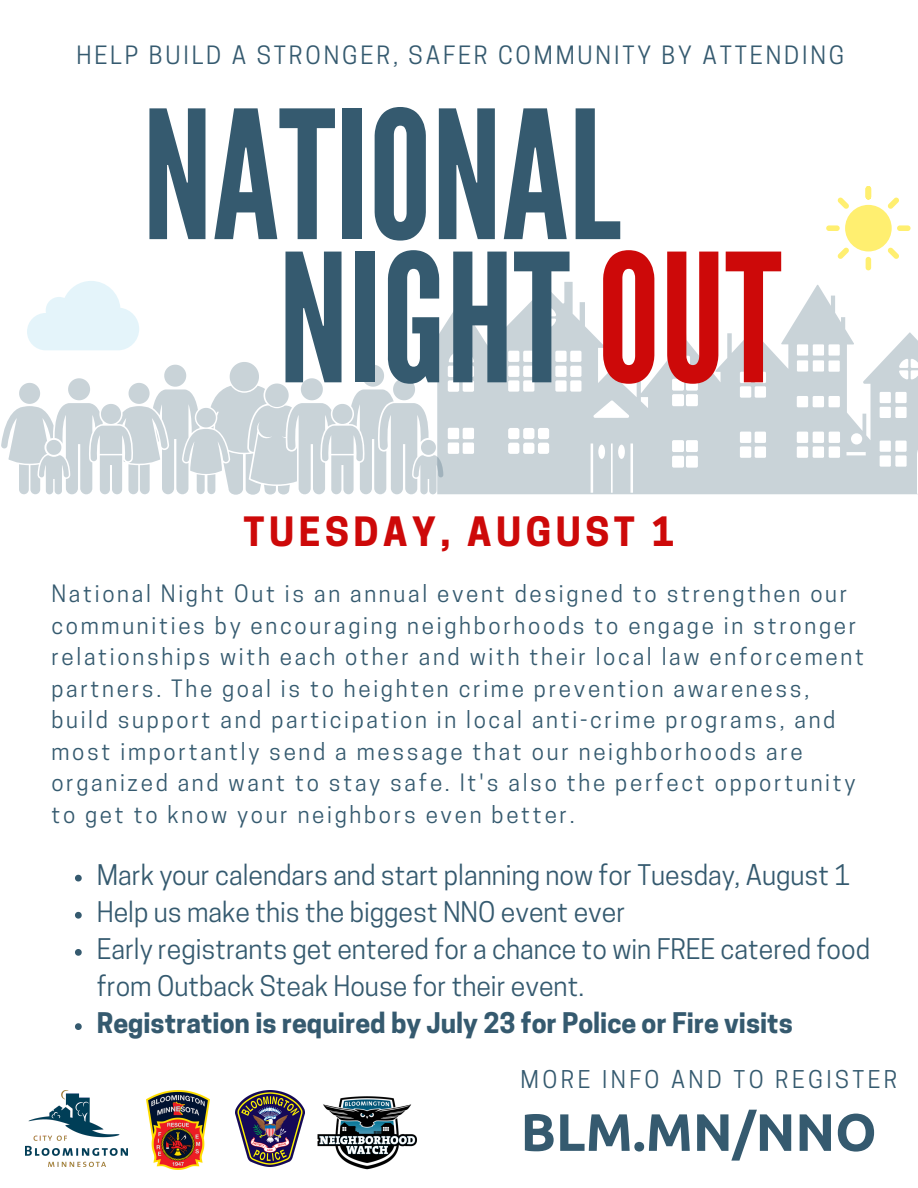
<style>
.page{position:relative;width:918px;height:1188px;background:#fff}
.page>*{position:absolute;margin:0;border:0;box-sizing:border-box;transform-origin:0 0}
.t1{font:177.9px "League Gothic";color:#355a6f}
.t2{font:700 52.65px "Ubuntu";color:#355a6f}
.t3{font:700 37.95px "Cooper Hewitt";letter-spacing:.12em;color:#cd0909}
.t4{font:26.7px/37.2px "Cooper Hewitt";color:#355a6f}
.t5{font:700 26.7px "Cooper Hewitt";color:#355a6f}
.t6{font:23.7px "Cooper Hewitt";letter-spacing:.12em;color:#355a6f}
.t7{font:22.95px "Cooper Hewitt";letter-spacing:.15em;color:#355a6f}
.t8{font:22.5px/31.5px "Cooper Hewitt";letter-spacing:.12em;color:#355a6f}
.s1{color:#cd0909}
</style>
<div class="page">
<svg style="left:431px;top:270px;width:487px;height:224px;fill:#c9d3d8"></svg>
<svg style="left:27px;top:281px;width:112px;height:69px"></svg>
<svg style="left:1px;top:362px;width:442px;height:133px"></svg>
<img style="left:317px;top:1096px;width:100px;height:74px">
<img style="left:235px;top:1090px;width:70px;height:77px">
<svg style="left:826px;top:186px;width:85px;height:84px"></svg>
<img style="left:147px;top:1090px;width:63px;height:79px">
<img style="left:26px;top:1090px;width:101px;height:77px">
<svg style="left:75px;top:875px;width:7px;height:6px"></svg>
<svg style="left:75px;top:912px;width:7px;height:7px"></svg>
<svg style="left:75px;top:949px;width:7px;height:7px"></svg>
<svg style="left:75px;top:1023px;width:7px;height:7px"></svg>
<p class="t6" style="left:76px;top:46px;width:769px">HELP BUILD A STRONGER, SAFER COMMUNITY BY ATTENDING</p>
<p class="t1" style="left:142px;top:73px;width:480px">NATIONAL</p>
<p class="t1" style="left:278px;top:216px;width:505px">NIGHT<span class="s1">OUT</span></p>
<p class="t3" style="left:243px;top:518px;width:433px">TUESDAY, AUGUST 1</p>
<p class="t8" style="left:51px;top:581px;width:814px">National Night Out is an annual event designed to strengthen our communities by encouraging neighborhoods to engage in stronger relationships with each other and with their local law enforcement partners. The goal is to heighten crime prevention awareness, build support and participation in local anti-crime programs, and most importantly send a message that our neighborhoods are organized and want to stay safe. It's also the perfect opportunity to get to know your neighbors even better.</p>
<p class="t4" style="left:97px;top:860px;width:755px">Mark your calendars and start planning now for Tuesday, August 1</p>
<p class="t4" style="left:97px;top:897px;width:530px">Help us make this the biggest NNO event ever</p>
<p class="t4" style="left:97px;top:934px;width:775px">Early registrants get entered for a chance to win FREE catered food from Outback Steak House for their event.</p>
<p class="t5" style="left:97px;top:1013px;width:698px">Registration is required by July 23 for Police or Fire visits</p>
<p class="t7" style="left:521px;top:1071px;width:378px">MORE INFO AND TO REGISTER</p>
<p class="t2" style="left:521px;top:1102px;width:358px">BLM.MN/NNO</p>
</div>
